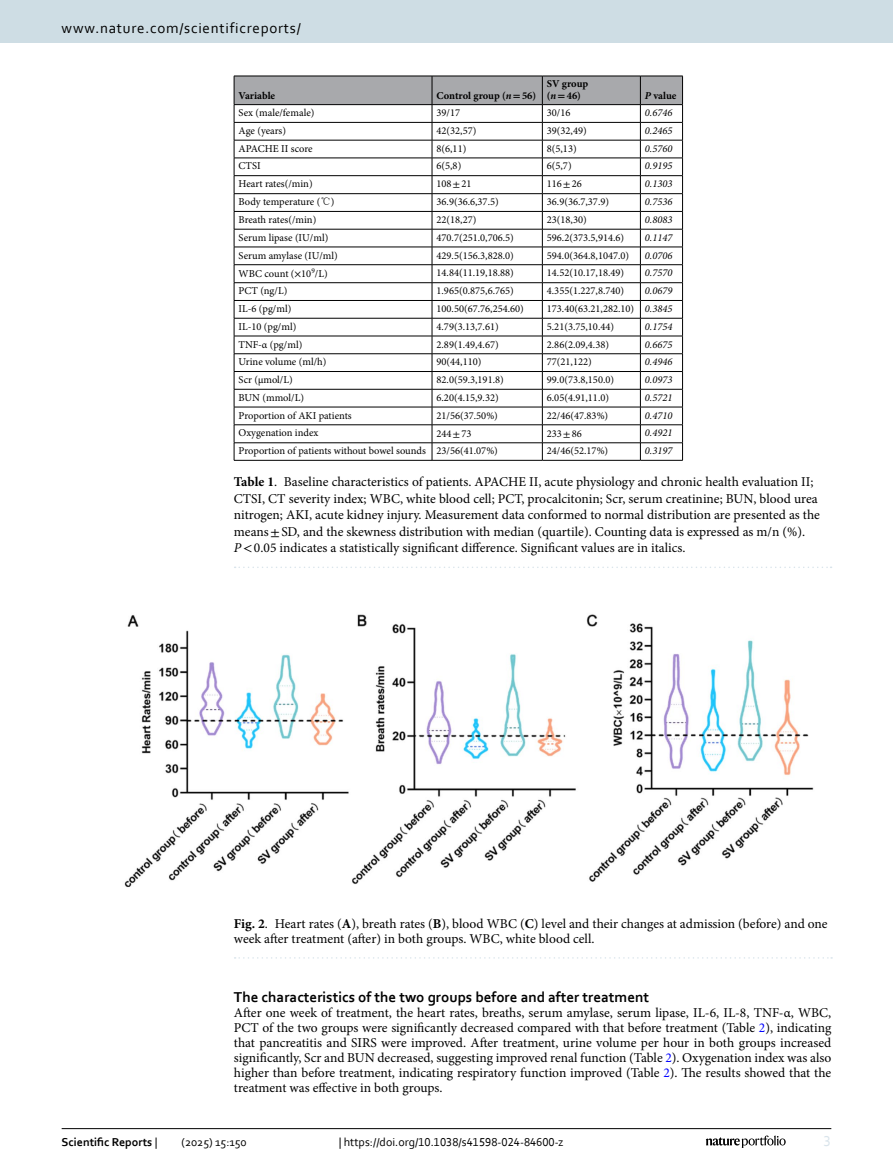
<style>
.page{position:relative;width:893px;height:1174px;background:#fff}
.page>*{position:absolute;margin:0;border:0;box-sizing:border-box;transform-origin:0 0}
.Head_2{font:700 15px "Corbel";color:#000}
.t1{font:15px "Corbel";letter-spacing:.05em;color:#000}
.t2{font:15px "Corbel";color:#d9e4eb}
.Body_Text{font:13.5px/15px "Minion Pro";color:#000;text-align:justify}
.Table_Caption{font:13.5px/16.5px "Minion Pro";color:#000}
.Figure_Caption{font:13.5px/15px "Minion Pro";color:#000}
.t3{font:12px "Corbel";color:#000}
.t4{font:700 12px "Corbel";color:#000}
.Table_Body{font:10.5px "Minion Pro";color:#000}
.Table_Body-2{font:italic 10.5px "Minion Pro";color:#000}
.Table_Head{font:700 10.5px "Minion Pro";letter-spacing:-.005em;color:#000}
.s1{font-style:italic}
.s2{font-family:"STIX"}
.s3{font-family:"Sim Sun"}
.s4{font-weight:700}
.s5{color:#00f}
.s6{font-weight:400}
</style>
<div class="page">
<img style="left:124px;top:614px;width:690px;height:274px">
<svg style="left:235px;top:957px;width:597px;height:1px"></svg>
<hr style="left:432px;top:460px;width:110px;height:1px;background:#000">
<hr style="left:542px;top:460px;width:98px;height:1px;background:#000">
<svg style="left:234px;top:76px;width:449px;height:384px"></svg>
<hr style="left:640px;top:460px;width:43px;height:1px;background:#000">
<hr style="left:234px;top:460px;width:198px;height:1px;background:#000">
<svg style="left:235px;top:566px;width:597px;height:2px"></svg>
<hr style="left:62px;top:1128px;width:769px;height:1px;background:#000">
<svg style="left:706px;top:1135px;width:80px;height:12px"></svg>
<div style="left:0;top:0;width:893px;height:43px;background:#cedde4"></div>
<h1 class="t1" style="left:62px;top:18px;width:241px">www.nature.com/scientificreports/</h1>
<p class="Table_Head" style="left:239px;top:88px;width:38px">Variable</p>
<p class="Table_Head" style="left:436px;top:88px;width:101px">Control group (<span class="s1">n</span><span class="s2">=</span>56)</p>
<p class="Table_Head" style="left:547px;top:77px;width:43px">SV group</p>
<p class="Table_Head" style="left:547px;top:88px;width:36px">(<span class="s1">n</span><span class="s2">=</span>46)</p>
<p class="Table_Head" style="left:645px;top:88px;width:33px"><span class="s1">P</span> value</p>
<p class="Table_Body" style="left:239px;top:106px;width:77px">Sex (male/female)</p>
<p class="Table_Body" style="left:436px;top:106px;width:25px">39/17</p>
<p class="Table_Body" style="left:547px;top:106px;width:25px">30/16</p>
<p class="Table_Body-2" style="left:645px;top:106px;width:29px">0.6746</p>
<p class="Table_Body" style="left:239px;top:124px;width:49px">Age (years)</p>
<p class="Table_Body" style="left:436px;top:124px;width:41px">42(32,57)</p>
<p class="Table_Body" style="left:547px;top:124px;width:41px">39(32,49)</p>
<p class="Table_Body-2" style="left:645px;top:123px;width:29px">0.2465</p>
<p class="Table_Body" style="left:239px;top:141px;width:75px">APACHE II score</p>
<p class="Table_Body" style="left:436px;top:141px;width:31px">8(6,11)</p>
<p class="Table_Body" style="left:547px;top:141px;width:31px">8(5,13)</p>
<p class="Table_Body-2" style="left:645px;top:141px;width:29px">0.5760</p>
<p class="Table_Body" style="left:239px;top:159px;width:23px">CTSI</p>
<p class="Table_Body" style="left:436px;top:159px;width:26px">6(5,8)</p>
<p class="Table_Body" style="left:547px;top:159px;width:26px">6(5,7)</p>
<p class="Table_Body-2" style="left:645px;top:159px;width:29px">0.9195</p>
<p class="Table_Body" style="left:239px;top:177px;width:76px">Heart rates(/min)</p>
<p class="Table_Body" style="left:436px;top:177px;width:37px">108<span class="s2">±</span>21</p>
<p class="Table_Body" style="left:547px;top:177px;width:37px">116<span class="s2">±</span>26</p>
<p class="Table_Body-2" style="left:645px;top:177px;width:29px">0.1303</p>
<p class="Table_Body" style="left:239px;top:195px;width:97px">Body temperature (<span class="s3">℃</span>)</p>
<p class="Table_Body" style="left:436px;top:195px;width:64px">36.9(36.6,37.5)</p>
<p class="Table_Body" style="left:547px;top:195px;width:64px">36.9(36.7,37.9)</p>
<p class="Table_Body-2" style="left:645px;top:195px;width:29px">0.7536</p>
<p class="Table_Body" style="left:239px;top:213px;width:79px">Breath rates(/min)</p>
<p class="Table_Body" style="left:436px;top:213px;width:41px">22(18,27)</p>
<p class="Table_Body" style="left:547px;top:213px;width:41px">23(18,30)</p>
<p class="Table_Body-2" style="left:645px;top:212px;width:29px">0.8083</p>
<p class="Table_Body" style="left:239px;top:230px;width:91px">Serum lipase (IU/ml)</p>
<p class="Table_Body" style="left:436px;top:230px;width:79px">470.7(251.0,706.5)</p>
<p class="Table_Body" style="left:547px;top:230px;width:79px">596.2(373.5,914.6)</p>
<p class="Table_Body-2" style="left:645px;top:230px;width:29px">0.1147</p>
<p class="Table_Body" style="left:239px;top:248px;width:101px">Serum amylase (IU/ml)</p>
<p class="Table_Body" style="left:436px;top:248px;width:79px">429.5(156.3,828.0)</p>
<p class="Table_Body" style="left:547px;top:248px;width:84px">594.0(364.8,1047.0)</p>
<p class="Table_Body-2" style="left:645px;top:248px;width:29px">0.0706</p>
<p class="Table_Body" style="left:239px;top:266px;width:91px">WBC count (<span class="s2">×</span>10<sup>9</sup>/L)</p>
<p class="Table_Body" style="left:436px;top:266px;width:79px">14.84(11.19,18.88)</p>
<p class="Table_Body" style="left:547px;top:266px;width:79px">14.52(10.17,18.49)</p>
<p class="Table_Body-2" style="left:645px;top:266px;width:29px">0.7570</p>
<p class="Table_Body" style="left:239px;top:284px;width:50px">PCT (ng/L)</p>
<p class="Table_Body" style="left:436px;top:284px;width:79px">1.965(0.875,6.765)</p>
<p class="Table_Body" style="left:547px;top:284px;width:79px">4.355(1.227,8.740)</p>
<p class="Table_Body-2" style="left:645px;top:284px;width:29px">0.0679</p>
<p class="Table_Body" style="left:239px;top:302px;width:54px">IL-6 (pg/ml)</p>
<p class="Table_Body" style="left:436px;top:302px;width:89px">100.50(67.76,254.60)</p>
<p class="Table_Body" style="left:547px;top:302px;width:89px">173.40(63.21,282.10)</p>
<p class="Table_Body-2" style="left:645px;top:301px;width:29px">0.3845</p>
<p class="Table_Body" style="left:239px;top:319px;width:59px">IL-10 (pg/ml)</p>
<p class="Table_Body" style="left:436px;top:319px;width:64px">4.79(3.13,7.61)</p>
<p class="Table_Body" style="left:547px;top:319px;width:69px">5.21(3.75,10.44)</p>
<p class="Table_Body-2" style="left:645px;top:319px;width:29px">0.1754</p>
<p class="Table_Body" style="left:239px;top:337px;width:65px">TNF-α (pg/ml)</p>
<p class="Table_Body" style="left:436px;top:337px;width:64px">2.89(1.49,4.67)</p>
<p class="Table_Body" style="left:547px;top:337px;width:64px">2.86(2.09,4.38)</p>
<p class="Table_Body-2" style="left:645px;top:337px;width:29px">0.6675</p>
<p class="Table_Body" style="left:239px;top:355px;width:89px">Urine volume (ml/h)</p>
<p class="Table_Body" style="left:436px;top:355px;width:46px">90(44,110)</p>
<p class="Table_Body" style="left:547px;top:355px;width:46px">77(21,122)</p>
<p class="Table_Body-2" style="left:645px;top:355px;width:29px">0.4946</p>
<p class="Table_Body" style="left:239px;top:373px;width:56px">Scr (µmol/L)</p>
<p class="Table_Body" style="left:436px;top:373px;width:69px">82.0(59.3,191.8)</p>
<p class="Table_Body" style="left:547px;top:373px;width:69px">99.0(73.8,150.0)</p>
<p class="Table_Body-2" style="left:645px;top:372px;width:29px">0.0973</p>
<p class="Table_Body" style="left:239px;top:390px;width:67px">BUN (mmol/L)</p>
<p class="Table_Body" style="left:436px;top:390px;width:64px">6.20(4.15,9.32)</p>
<p class="Table_Body" style="left:547px;top:390px;width:64px">6.05(4.91,11.0)</p>
<p class="Table_Body-2" style="left:645px;top:390px;width:29px">0.5721</p>
<p class="Table_Body" style="left:239px;top:408px;width:115px">Proportion of AKI patients</p>
<p class="Table_Body" style="left:436px;top:408px;width:63px">21/56(37.50%)</p>
<p class="Table_Body" style="left:547px;top:408px;width:63px">22/46(47.83%)</p>
<p class="Table_Body-2" style="left:645px;top:408px;width:29px">0.4710</p>
<p class="Table_Body" style="left:239px;top:426px;width:81px">Oxygenation index</p>
<p class="Table_Body" style="left:436px;top:426px;width:37px">244<span class="s2">±</span>73</p>
<p class="Table_Body" style="left:547px;top:426px;width:37px">233<span class="s2">±</span>86</p>
<p class="Table_Body-2" style="left:645px;top:426px;width:29px">0.4921</p>
<p class="Table_Body" style="left:239px;top:444px;width:189px">Proportion of patients without bowel sounds</p>
<p class="Table_Body" style="left:436px;top:444px;width:63px">23/56(41.07%)</p>
<p class="Table_Body" style="left:547px;top:444px;width:63px">24/46(52.17%)</p>
<p class="Table_Body-2" style="left:645px;top:443px;width:29px">0.3197</p>
<p class="Table_Caption" style="left:234px;top:473px;width:588px"><span class="s4">Table 1</span>. Baseline characteristics of patients. APACHE II, acute physiology and chronic health evaluation II; CTSI, CT severity index; WBC, white blood cell; PCT, procalcitonin; Scr, serum creatinine; BUN, blood urea nitrogen; AKI, acute kidney injury. Measurement data conformed to normal distribution are presented as the means<span class="s2">±</span>SD, and the skewness distribution with median (quartile). Counting data is expressed as m/n (%).<br><span class="s1">P</span><span class="s2">&lt;</span>0.05 indicates a statistically significant difference. Significant values are in italics.</p>
<p class="Figure_Caption" style="left:234px;top:916px;width:595px"><span class="s4">Fig. 2</span>. Heart rates (<span class="s4">A</span>), breath rates (<span class="s4">B</span>), blood WBC (<span class="s4">C</span>) level and their changes at admission (before) and one week after treatment (after) in both groups. WBC, white blood cell.</p>
<p class="Head_2" style="left:234px;top:987px;width:417px">The characteristics of the two groups before and after treatment</p>
<p class="Body_Text" style="left:234px;top:1005px;width:599px">After one week of treatment, the heart rates, breaths, serum amylase, serum lipase, IL-6, IL-8, TNF-α, WBC, PCT of the two groups were significantly decreased compared with that before treatment (Table <span class="s5">2</span>), indicating that pancreatitis and SIRS were improved. After treatment, urine volume per hour in both groups increased significantly, Scr and BUN decreased, suggesting improved renal function (Table <span class="s5">2</span>). Oxygenation index was also higher than before treatment, indicating respiratory function improved (Table <span class="s5">2</span>). The results showed that the treatment was effective in both groups.</p>
<p class="t4" style="left:62px;top:1134px;width:97px">Scientific Reports <span class="s6">|</span></p>
<p class="t3" style="left:181px;top:1134px;width:67px">(2025) 15:150</p>
<p class="t3" style="left:339px;top:1134px;width:226px">| https://doi.org/10.1038/s41598-024-84600-z</p>
<h1 class="t2" style="left:824px;top:1132px;width:9px">3</h1>
</div>
